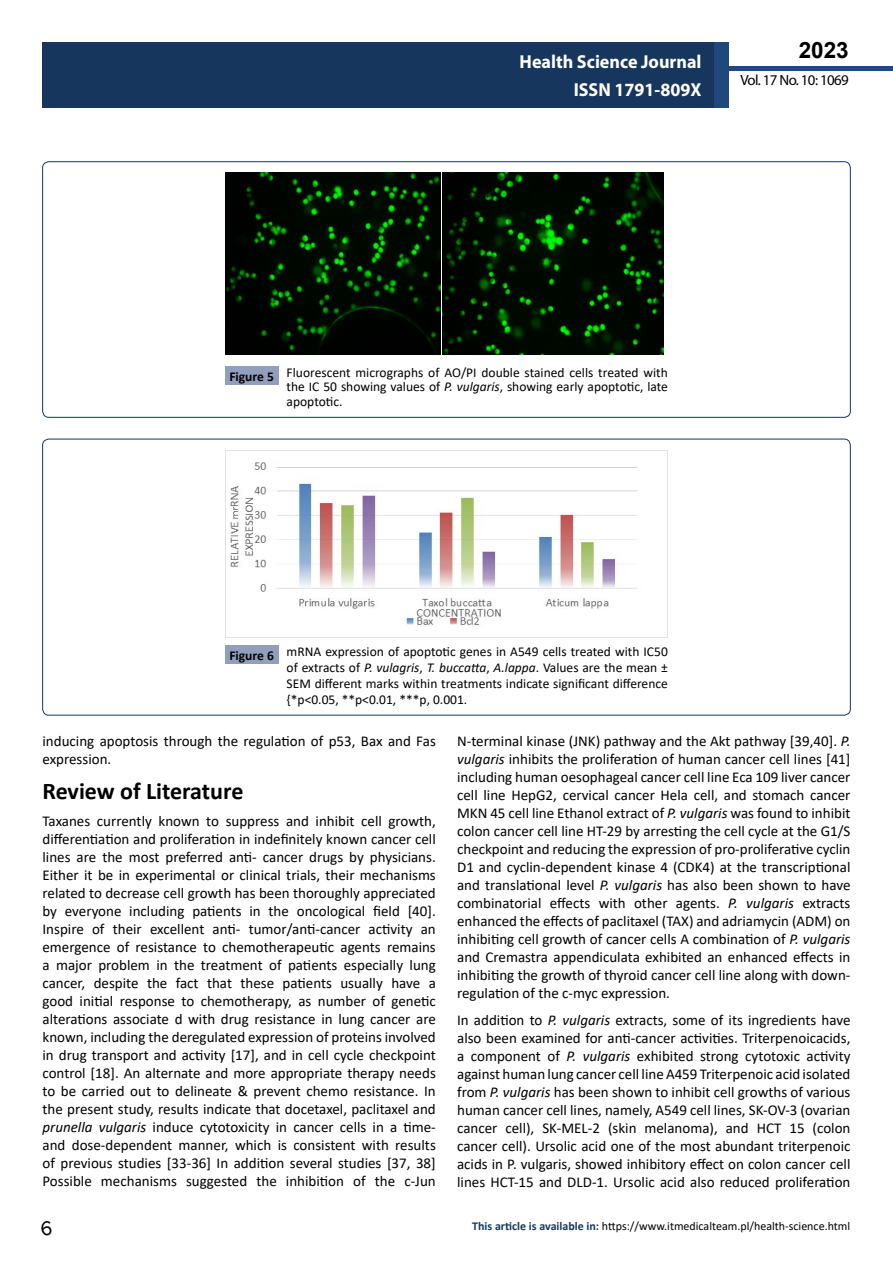
<style>
.page{position:relative;width:893px;height:1263px;background:#fff}
.page>*{position:absolute;margin:0;border:0;box-sizing:border-box;transform-origin:0 0}
.t1{font:25.5px "Tunga";color:#000}
.t2{font:700 24px "Calibri";color:#000}
.t3{font:700 22.5px "Arial";color:#000}
.t4{font:700 18.75px/27.2px "Myriad Pro";color:#fff;text-align:right;scale:.96 1}
.t5{font:15px/18px "Calibri";color:#000;text-align:justify}
.t6{font:14.85px "Myriad Pro";letter-spacing:-.04em;color:#000}
.t7{font:13.5px/16.2px "Calibri";color:#000;text-align:justify}
.t8{font:12px "Calibri";color:#000}
.s1{font-weight:700}
.s2{font-style:italic}
.s3{font-weight:700;color:#16375d}
</style>
<div class="page">
<div style="left:722px;top:66px;width:171px;height:5px;background:#1f497d"></div>
<div style="left:43px;top:42px;width:671px;height:66px;background:#16365d"></div>
<div style="left:714px;top:42px;width:15px;height:66px;background:#1f497d"></div>
<div style="left:43px;top:162px;width:807px;height:255px;border:1px solid #16365d;border-radius:6px"></div>
<div style="left:225px;top:366px;width:53px;height:19px;background:#929fbc"></div>
<img style="left:225px;top:173px;width:215px;height:182px">
<img style="left:442px;top:173px;width:221px;height:182px">
<div style="left:225px;top:645px;width:53px;height:19px;background:#929fbc"></div>
<img style="left:225px;top:450px;width:443px;height:188px">
<p class="t4" style="left:520px;top:48px;width:191px">Health Science Journal<br>ISSN 1791-809X</p>
<h3 class="t3" style="left:799px;top:35px;width:52px">2023</h3>
<p class="t6" style="left:740px;top:71px;width:110px">Vol. 17 No. 10: 1069</p>
<p class="t7" style="left:287px;top:364px;width:383px;line-height:14.9px;text-indent:-57px"><span class="s1">Figure 5</span> Fluorescent micrographs of AO/PI double stained cells treated with the IC 50 showing values of <span class="s2">P. vulgaris</span>, showing early apoptotic, late apoptotic.</p>
<p class="t7" style="left:287px;top:642px;width:383px;text-indent:-57px"><span class="s1">Figure 6</span> mRNA expression of apoptotic genes in A549 cells treated with IC50 of extracts of <span class="s2">P. vulagris</span>, <span class="s2">T. buccatta</span>, <span class="s2">A.lappa</span>. Values are the mean ± SEM different marks within treatments indicate significant difference {*p&lt;0.05, **p&lt;0.01, ***p, 0.001.</p>
<p class="t5" style="left:43px;top:732px;width:395px">inducing apoptosis through the regulation of p53, Bax and Fas expression.</p>
<h2 class="t2" style="left:43px;top:774px;width:202px">Review of Literature</h2>
<p class="t5" style="left:43px;top:811px;width:395px">Taxanes currently known to suppress and inhibit cell growth, differentiation and proliferation in indefinitely known cancer cell lines are the most preferred anti- cancer drugs by physicians.<br>Either it be in experimental or clinical trials, their mechanisms related to decrease cell growth has been thoroughly appreciated by everyone including patients in the oncological field [40].<br>Inspire of their excellent anti- tumor/anti-cancer activity an emergence of resistance to chemotherapeutic agents remains a major problem in the treatment of patients especially lung cancer, despite the fact that these patients usually have a good initial response to chemotherapy, as number of genetic alterations associate d with drug resistance in lung cancer are known, including the deregulated expression of proteins involved in drug transport and activity [17], and in cell cycle checkpoint control [18]. An alternate and more appropriate therapy needs to be carried out to delineate &amp; prevent chemo resistance. In the present study, results indicate that docetaxel, paclitaxel and <span class="s2">prunella vulgaris</span> induce cytotoxicity in cancer cells in a time‐ and dose‐dependent manner, which is consistent with results of previous studies [33-36] In addition several studies [37, 38] Possible mechanisms suggested the inhibition of the c-Jun</p>
<p class="t5" style="left:457px;top:732px;width:395px">N-terminal kinase (JNK) pathway and the Akt pathway [39,40]. <span class="s2">P. vulgaris</span> inhibits the proliferation of human cancer cell lines [41] including human oesophageal cancer cell line Eca 109 liver cancer cell line HepG2, cervical cancer Hela cell, and stomach cancer MKN 45 cell line Ethanol extract of <span class="s2">P. vulgaris</span> was found to inhibit colon cancer cell line HT-29 by arresting the cell cycle at the G1/S checkpoint and reducing the expression of pro-proliferative cyclin D1 and cyclin-dependent kinase 4 (CDK4) at the transcriptional and translational level <span class="s2">P. vulgaris</span> has also been shown to have combinatorial effects with other agents. <span class="s2">P. vulgaris</span> extracts enhanced the effects of paclitaxel (TAX) and adriamycin (ADM) on inhibiting cell growth of cancer cells A combination of <span class="s2">P. vulgaris </span>and Cremastra appendiculata exhibited an enhanced effects in inhibiting the growth of thyroid cancer cell line along with down&shy;regulation of the c-myc expression.</p>
<p class="t5" style="left:457px;top:1010px;width:395px">In addition to <span class="s2">P. vulgaris</span> extracts, some of its ingredients have also been examined for anti-cancer activities. Triterpenoicacids, a component of <span class="s2">P. vulgaris</span> exhibited strong cytotoxic activity against human lung cancer cell line A459 Triterpenoic acid isolated from <span class="s2">P. vulgaris</span> has been shown to inhibit cell growths of various human cancer cell lines, namely, A549 cell lines, SK-OV-3 (ovarian cancer cell), SK-MEL-2 (skin melanoma), and HCT 15 (colon cancer cell). Ursolic acid one of the most abundant triterpenoic acids in P. vulgaris, showed inhibitory effect on colon cancer cell lines HCT-15 and DLD-1. Ursolic acid also reduced proliferation</p>
<h1 class="t1" style="left:40px;top:1211px;width:14px">6</h1>
<p class="t8" style="left:472px;top:1217px;width:380px"><span class="s3">This article is available in:</span> https://www.itmedicalteam.pl/health-science.html</p>
</div>
